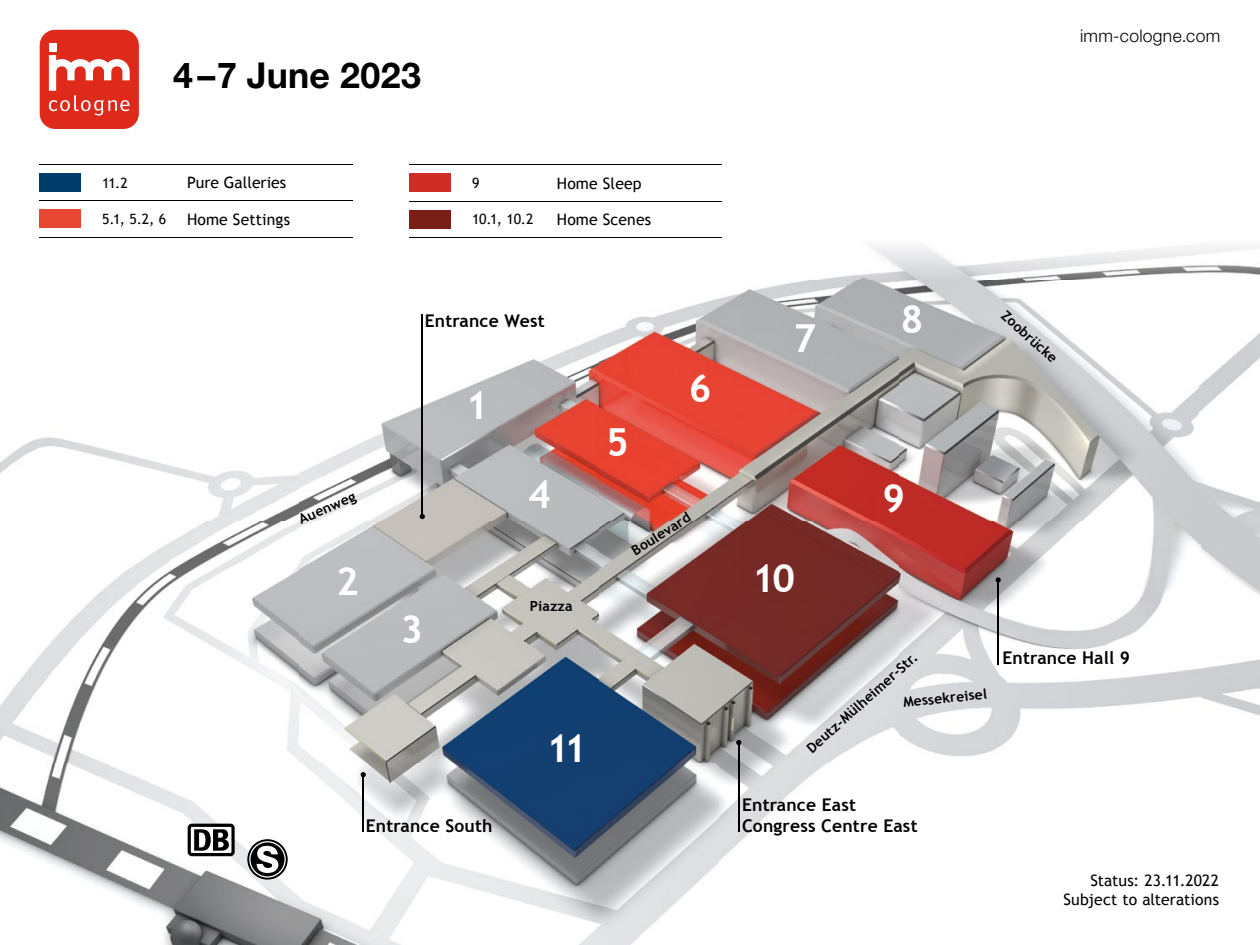
<style>
.page{position:relative;width:1260px;height:945px;background:#fff}
.page>*{position:absolute;margin:0;border:0;box-sizing:border-box;transform-origin:0 0}
.t1{font:700 38.68px "Trebuchet MS";color:#fff}
.t2{font:700 35.7px "Helvetica Neue LT Std";letter-spacing:.01em;color:#000}
.t3{font:700 17.5px/21px "Trebuchet MS";letter-spacing:.01em;color:#000}
.t4{font:300 17.5px "Helvetica Neue LT Std";letter-spacing:.015em;color:#000}
.t5{font:15.75px/18.9px "Trebuchet MS";letter-spacing:.01em;color:#000;text-align:right}
.t6{font:14.17px "Trebuchet MS";color:#000}
.t7{font:700 14px "Trebuchet MS";letter-spacing:.01em;color:#000}
</style>
<div class="page">
<img style="left:0;top:245px;width:1260px;height:700px">
<hr style="left:738px;top:743px;width:1px;height:89px;background:#000">
<svg style="left:736px;top:740px;width:5px;height:5px"></svg>
<hr style="left:363px;top:775px;width:1px;height:57px;background:#000">
<svg style="left:361px;top:772px;width:5px;height:5px"></svg>
<hr style="left:422px;top:314px;width:1px;height:203px;background:#000">
<svg style="left:420px;top:514px;width:5px;height:5px"></svg>
<hr style="left:998px;top:580px;width:1px;height:84px;background:#000">
<svg style="left:996px;top:577px;width:5px;height:6px"></svg>
<svg style="left:188px;top:824px;width:47px;height:32px"></svg>
<div style="left:191px;top:827px;width:40px;height:26px;background:#fff"></div>
<svg style="left:194px;top:829px;width:35px;height:22px"></svg>
<svg style="left:247px;top:839px;width:41px;height:41px"></svg>
<div style="left:40px;top:30px;width:99px;height:99px;background:#dd2a1b;border-radius:16px"></div>
<div style="left:49px;top:43px;width:7px;height:8px;background:#fff"></div>
<svg style="left:49px;top:55px;width:81px;height:61px"></svg>
<hr style="left:410px;top:164px;width:62px;height:1px;background:#000">
<hr style="left:472px;top:164px;width:85px;height:1px;background:#000">
<hr style="left:557px;top:164px;width:165px;height:1px;background:#000">
<hr style="left:410px;top:201px;width:62px;height:1px;background:#000">
<hr style="left:472px;top:201px;width:85px;height:1px;background:#000">
<hr style="left:557px;top:201px;width:165px;height:1px;background:#000">
<hr style="left:410px;top:237px;width:62px;height:1px;background:#000">
<hr style="left:472px;top:237px;width:85px;height:1px;background:#000">
<hr style="left:557px;top:237px;width:165px;height:1px;background:#000">
<div style="left:410px;top:174px;width:41px;height:18px;background:#ce2e25"></div>
<div style="left:410px;top:210px;width:41px;height:18px;background:#7a1f15"></div>
<hr style="left:40px;top:164px;width:62px;height:1px;background:#000">
<hr style="left:102px;top:164px;width:85px;height:1px;background:#000">
<hr style="left:187px;top:164px;width:165px;height:1px;background:#000">
<hr style="left:40px;top:200px;width:62px;height:1px;background:#000">
<hr style="left:102px;top:200px;width:85px;height:1px;background:#000">
<hr style="left:187px;top:200px;width:165px;height:1px;background:#000">
<hr style="left:40px;top:237px;width:62px;height:1px;background:#000">
<hr style="left:102px;top:237px;width:85px;height:1px;background:#000">
<hr style="left:187px;top:237px;width:165px;height:1px;background:#000">
<div style="left:40px;top:174px;width:41px;height:18px;background:#003c6a"></div>
<div style="left:40px;top:210px;width:41px;height:18px;background:#e84733"></div>
<h2 class="t2" style="left:173px;top:54px;width:249px">4 – 7 June 2023</h2>
<p class="t4" style="left:1080px;top:25px;width:142px">imm-cologne.com</p>
<p class="t6" style="left:102px;top:174px;width:27px">11.2</p>
<p class="t5" style="left:187px;top:173px;width:101px">Pure Galleries</p>
<p class="t6" style="left:102px;top:211px;width:66px">5.1, 5.2, 6</p>
<p class="t5" style="left:187px;top:210px;width:105px">Home Settings</p>
<p class="t7" style="left:296px;top:511px;width:62px;rotate:-23deg">Auenweg</p>
<h1 class="t1" style="left:336px;top:557px;width:24px">2</h1>
<p class="t6" style="left:472px;top:175px;width:9px">9</p>
<p class="t5" style="left:557px;top:174px;width:86px">Home Sleep</p>
<p class="t6" style="left:472px;top:211px;width:63px">10.1, 10.2</p>
<p class="t5" style="left:557px;top:210px;width:96px">Home Scenes</p>
<p class="t3" style="left:425px;top:310px;width:121px">Entrance West</p>
<h1 class="t1" style="left:466px;top:381px;width:24px">1</h1>
<h1 class="t1" style="left:606px;top:418px;width:24px">5</h1>
<h1 class="t1" style="left:689px;top:364px;width:24px">6</h1>
<h1 class="t1" style="left:793px;top:314px;width:24px">7</h1>
<h1 class="t1" style="left:901px;top:295px;width:24px">8</h1>
<p class="t7" style="left:1009px;top:307px;width:72px;rotate:42deg">Zoobrücke</p>
<h1 class="t1" style="left:528px;top:470px;width:24px">4</h1>
<h1 class="t1" style="left:882px;top:474px;width:24px">9</h1>
<p class="t7" style="left:628px;top:545px;width:68px;rotate:-33deg">Boulevard</p>
<h1 class="t1" style="left:401px;top:605px;width:24px">3</h1>
<p class="t7" style="left:530px;top:597px;width:44px">Piazza</p>
<h1 class="t1" style="left:752px;top:554px;width:45px">10</h1>
<p class="t3" style="left:366px;top:815px;width:128px">Entrance South</p>
<h1 class="t1" style="left:546px;top:724px;width:42px">11</h1>
<p class="t7" style="left:803px;top:744px;width:144px;rotate:-42deg">Deutz-Mülheimer-Str.</p>
<p class="t7" style="left:902px;top:694px;width:86px;rotate:-6deg">Messekreisel</p>
<p class="t3" style="left:1003px;top:648px;width:129px">Entrance Hall 9</p>
<p class="t3" style="left:742px;top:794px;width:177px">Entrance East<br>Congress Centre East</p>
<p class="t5" style="left:1064px;top:872px;width:157px">Status: 23.11.2022<br>Subject to alterations</p>
</div>
